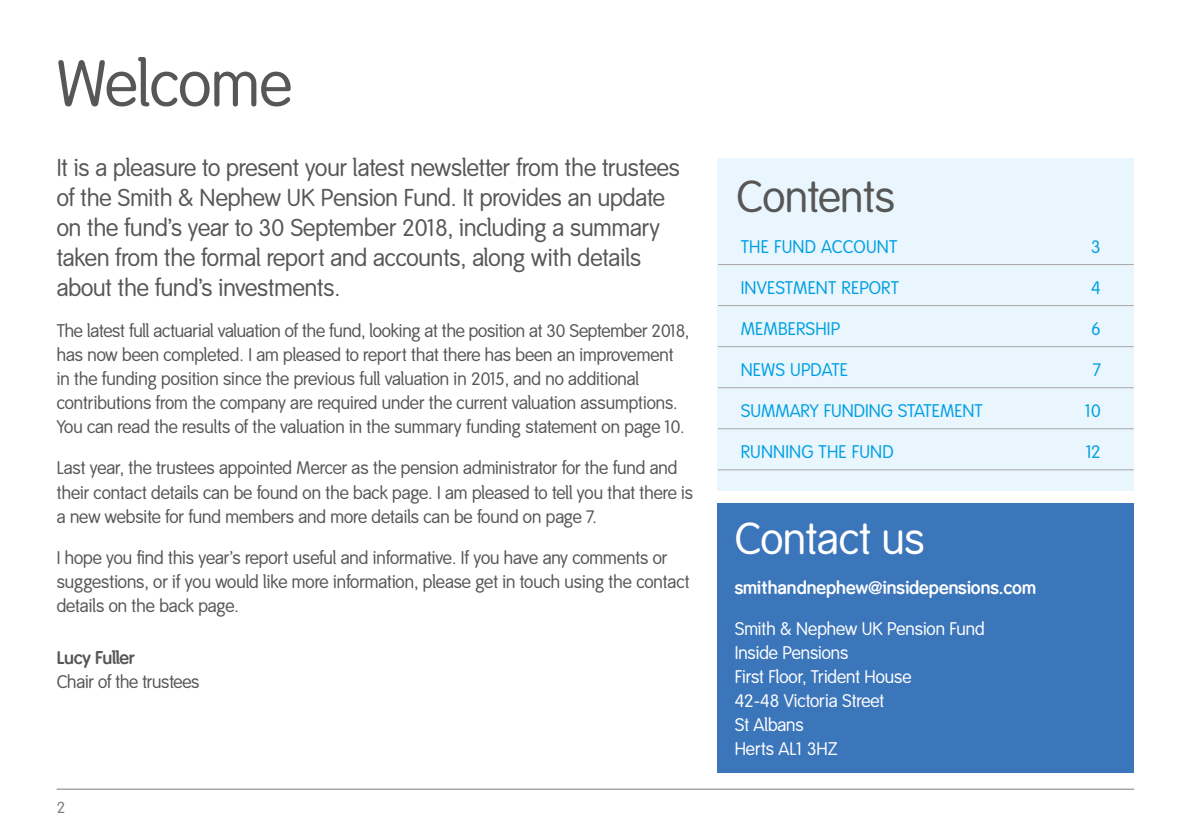
<style>
.page{position:relative;width:1191px;height:840px;background:#fff}
.page>*{position:absolute;margin:0;border:0;box-sizing:border-box;transform-origin:0 0}
.t1{font:64px "Smith&Nephew";color:#575756}
.t2{font:44px "Smith&Nephew";color:#fff}
.t3{font:44px "Smith&Nephew";color:#575756}
.t4{font:24px/30px "Smith&Nephew";color:#575756}
.t5{font:18px/24px "Smith&Nephew";color:#575756}
.t6{font:18px/24px "Smith&Nephew";color:#fff}
.t7{font:18px "Smith&Nephew";letter-spacing:.01em;color:#009fe3}
.t8{font:700 18px "Smith&Nephew";color:#fff}
.t9{font:700 18px "Smith&Nephew";letter-spacing:-.01em;color:#575756}
.t10{font:16px "Smith&Nephew";color:#7c7b7b}
</style>
<div class="page">
<hr style="left:57px;top:788px;width:1077px;height:1px;background:#7c7b7b">
<div style="left:717px;top:159px;width:417px;height:331px;background:#eaf6fe"></div>
<hr style="left:718px;top:264px;width:415px;height:1px;background:#a7a7a6">
<hr style="left:718px;top:305px;width:415px;height:1px;background:#a7a7a6">
<hr style="left:718px;top:346px;width:415px;height:1px;background:#a7a7a6">
<hr style="left:718px;top:387px;width:415px;height:1px;background:#a7a7a6">
<hr style="left:718px;top:428px;width:415px;height:1px;background:#a7a7a6">
<hr style="left:718px;top:469px;width:415px;height:1px;background:#a7a7a6">
<div style="left:717px;top:503px;width:417px;height:269px;background:#3b75ba"></div>
<h1 class="t1" style="left:57px;top:47px;width:237px">Welcome</h1>
<p class="t4" style="left:57px;top:153px;width:624px">It is a pleasure to present your latest newsletter from the trustees of the Smith &amp; Nephew UK Pension Fund. It provides an update on the fund’s year to 30 September 2018, including a summary taken from the formal report and accounts, along with details about the fund’s investments.</p>
<p class="t5" style="left:57px;top:319px;width:634px">The latest full actuarial valuation of the fund, looking at the position at 30 September 2018, has now been completed. I am pleased to report that there has been an improvement in the funding position since the previous full valuation in 2015, and no additional contributions from the company are required under the current valuation assumptions.<br>You can read the results of the valuation in the summary funding statement on page 10.</p>
<p class="t5" style="left:57px;top:456px;width:638px">Last year, the trustees appointed Mercer as the pension administrator for the fund and their contact details can be found on the back page. I am pleased to tell you that there is a new website for fund members and more details can be found on page 7.</p>
<p class="t5" style="left:57px;top:545px;width:634px">I hope you find this year’s report useful and informative. If you have any comments or suggestions, or if you would like more information, please get in touch using the contact details on the back page.</p>
<p class="t9" style="left:57px;top:646px;width:80px">Lucy Fuller</p>
<p class="t5" style="left:57px;top:670px;width:144px">Chair of the trustees</p>
<p class="t10" style="left:57px;top:797px;width:10px">2</p>
<h2 class="t3" style="left:736px;top:171px;width:160px">Contents</h2>
<p class="t7" style="left:741px;top:236px;width:158px">THE FUND ACCOUNT</p>
<p class="t7" style="left:1091px;top:236px;width:11px">3</p>
<p class="t7" style="left:741px;top:277px;width:160px">INVESTMENT REPORT</p>
<p class="t7" style="left:1091px;top:277px;width:11px">4</p>
<p class="t7" style="left:741px;top:318px;width:101px">MEMBERSHIP</p>
<p class="t7" style="left:1091px;top:318px;width:11px">6</p>
<p class="t7" style="left:741px;top:359px;width:109px">NEWS UPDATE</p>
<p class="t7" style="left:1092px;top:359px;width:10px">7</p>
<p class="t7" style="left:740px;top:400px;width:244px">SUMMARY FUNDING STATEMENT</p>
<p class="t7" style="left:1085px;top:400px;width:17px">10</p>
<p class="t7" style="left:741px;top:441px;width:154px">RUNNING THE FUND</p>
<p class="t7" style="left:1086px;top:441px;width:16px">12</p>
<h2 class="t2" style="left:734px;top:513px;width:191px">Contact us</h2>
<p class="t8" style="left:734px;top:577px;width:303px">smithandnephew@insidepensions.com</p>
<p class="t6" style="left:734px;top:617px;width:251px">Smith &amp; Nephew UK Pension Fund<br>Inside Pensions<br>First Floor, Trident House<br>42-48 Victoria Street<br>St Albans<br>Herts AL1 3HZ</p>
</div>
